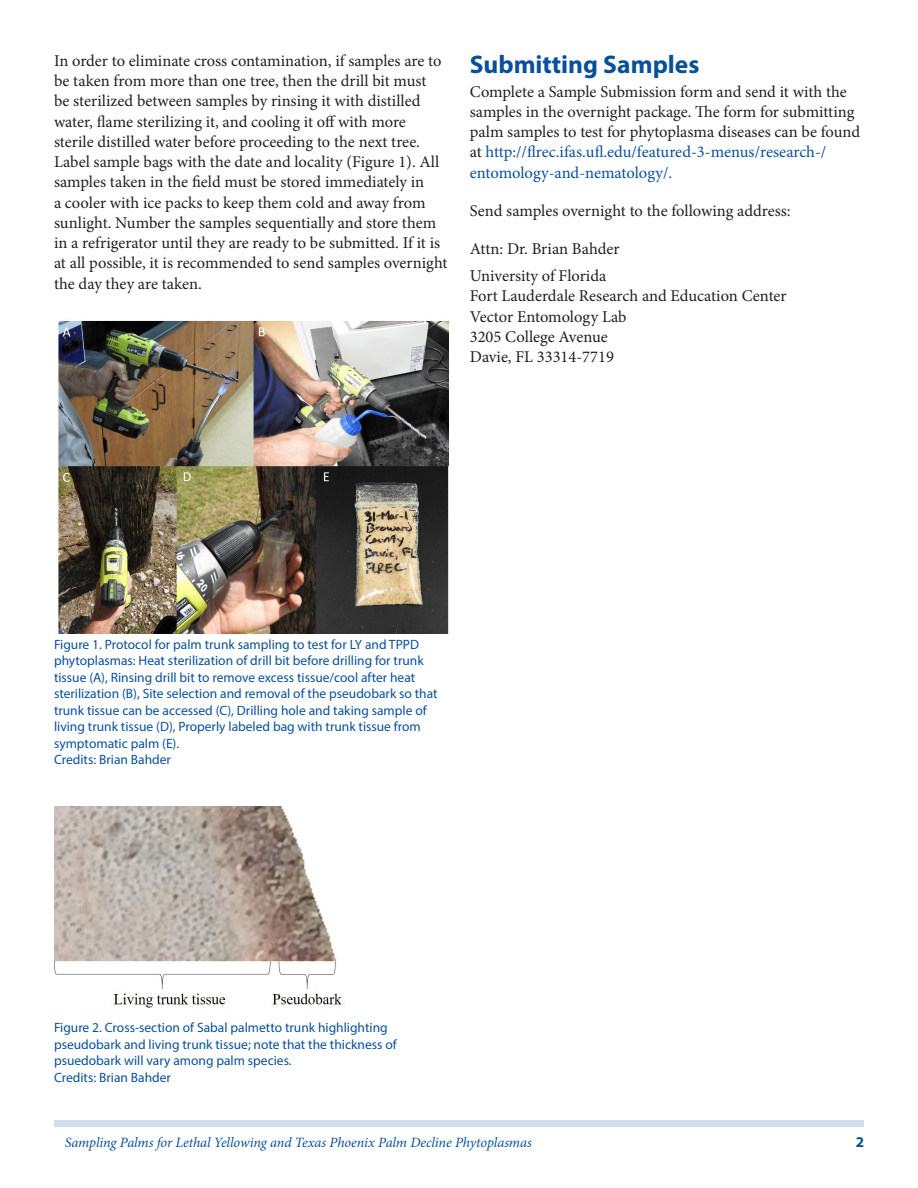
<style>
.page{position:relative;width:918px;height:1188px;background:#fff}
.page>*{position:absolute;margin:0;border:0;box-sizing:border-box;transform-origin:0 0}
.SectionHeading0{font:700 25.5px "Myriad Pro";color:#09509a}
.Paragraph{font:16.5px/20.2px "Minion Pro";color:#231f20}
.t1{font:700 15px "Myriad Pro";color:#09509a}
.RunningTitleItalics{font:italic 14.25px "Minion Pro";letter-spacing:-.01em;color:#09509a}
.FigureCaption{font:13.5px/16.5px "Myriad Pro";color:#09509a}
.s1{color:#09509a}
</style>
<div class="page">
<div style="left:54px;top:1120px;width:810px;height:7px;background:#d0dfeb"></div>
<img style="left:58px;top:320px;width:390px;height:313px">
<img style="left:54px;top:806px;width:289px;height:202px">
<p class="Paragraph" style="left:54px;top:51px;width:395px">In order to eliminate cross contamination, if samples are to be taken from more than one tree, then the drill bit must<br>be sterilized between samples by rinsing it with distilled water, flame sterilizing it, and cooling it off with more sterile distilled water before proceeding to the next tree.<br>Label sample bags with the date and locality (Figure 1). All samples taken in the field must be stored immediately in<br>a cooler with ice packs to keep them cold and away from sunlight. Number the samples sequentially and store them in a refrigerator until they are ready to be submitted. If it is at all possible, it is recommended to send samples overnight the day they are taken.</p>
<p class="SectionHeading0" style="left:470px;top:48px;width:231px">Submitting Samples</p>
<p class="Paragraph" style="left:470px;top:81px;width:392px">Complete a Sample Submission form and send it with the samples in the overnight package. The form for submitting palm samples to test for phytoplasma diseases can be found at <span class="s1">http://flrec.ifas.ufl.edu/featured-3-menus/research-/ entomology-and-nematology/.</span></p>
<p class="Paragraph" style="left:470px;top:201px;width:322px">Send samples overnight to the following address:</p>
<p class="Paragraph" style="left:470px;top:239px;width:151px">Attn: Dr. Brian Bahder</p>
<p class="Paragraph" style="left:470px;top:266px;width:138px">University of Florida</p>
<p class="Paragraph" style="left:470px;top:286px;width:318px">Fort Lauderdale Research and Education Center</p>
<p class="Paragraph" style="left:470px;top:306px;width:158px">Vector Entomology Lab</p>
<p class="Paragraph" style="left:470px;top:327px;width:140px">3205 College Avenue</p>
<p class="Paragraph" style="left:470px;top:347px;width:146px">Davie, FL 33314-7719</p>
<p class="FigureCaption" style="left:54px;top:636px;width:385px">Figure 1. Protocol for palm trunk sampling to test for LY and TPPD phytoplasmas: Heat sterilization of drill bit before drilling for trunk tissue (A), Rinsing drill bit to remove excess tissue/cool after heat sterilization (B), Site selection and removal of the pseudobark so that trunk tissue can be accessed (C), Drilling hole and taking sample of living trunk tissue (D), Properly labeled bag with trunk tissue from symptomatic palm (E).</p>
<p class="FigureCaption" style="left:54px;top:751px;width:118px">Credits: Brian Bahder</p>
<p class="FigureCaption" style="left:54px;top:1019px;width:344px">Figure 2. Cross-section of Sabal palmetto trunk highlighting pseudobark and living trunk tissue; note that the thickness of psuedobark will vary among palm species.</p>
<p class="FigureCaption" style="left:54px;top:1069px;width:118px">Credits: Brian Bahder</p>
<p class="RunningTitleItalics" style="left:65px;top:1133px;width:469px">Sampling Palms for Lethal Yellowing and Texas Phoenix Palm Decline Phytoplasmas</p>
<p class="t1" style="left:856px;top:1133px;width:10px">2</p>
</div>
